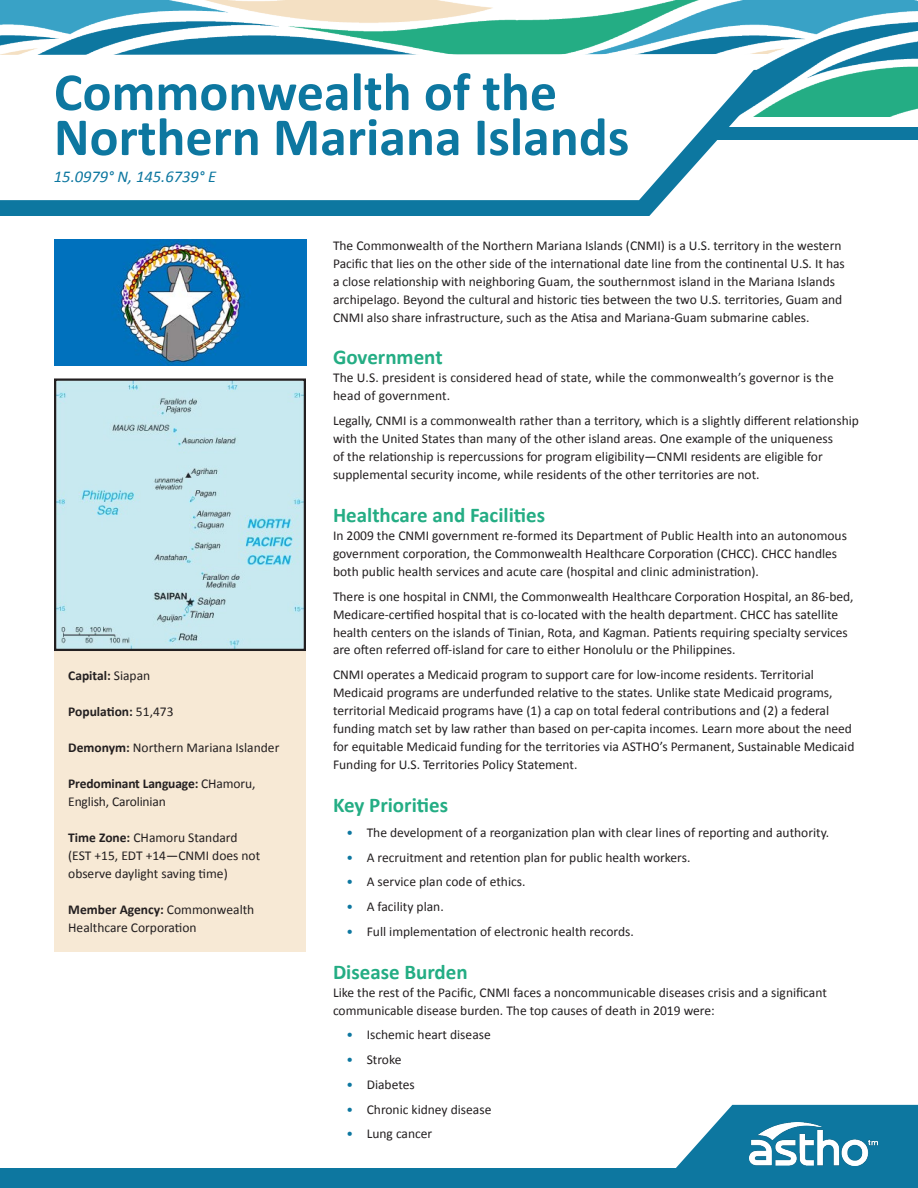
<style>
.page{position:relative;width:918px;height:1188px;background:#fff}
.page>*{position:absolute;margin:0;border:0;box-sizing:border-box;transform-origin:0 0}
.t1{font:700 54px/45px "Calibri";color:#0d77a0}
.t2{font:700 21px "Calibri";color:#24ad84}
.Body_Copy{font:italic 16.5px "Calibri";color:#0d77a0}
.Body_Copy-2{font:13.5px/18px "Calibri";color:#231f20}
.Body_Copy-3{font:700 13.5px "Calibri";color:#231f20}
.s1{font-weight:400}
.s2{font-weight:700}
.s3{color:#0d77a0}
</style>
<div class="page">
<div style="left:54px;top:641px;width:252px;height:311px;background:#f7e9d5"></div>
<div style="left:499px;top:127px;width:419px;height:13px;background:#0d77a0"></div>
<img style="left:0;top:0;width:918px;height:117px">
<svg style="left:0;top:70px;width:780px;height:146px;fill:#0d77a0"></svg>
<svg style="left:0;top:54px;width:768px;height:146px"></svg>
<img style="left:54px;top:239px;width:252px;height:126px">
<img style="left:57px;top:381px;width:246px;height:267px">
<div style="left:54px;top:378px;width:252px;height:273px;border:2px solid #231f20"></div>
<div style="left:0;top:1169px;width:918px;height:19px;background:#0d77a0"></div>
<svg style="left:658px;top:1105px;width:260px;height:64px"></svg>
<img style="left:749px;top:1122px;width:128px;height:44px">
<p class="t1" style="left:54px;top:68px;width:577px">Commonwealth of the<br>Northern Mariana Islands</p>
<p class="Body_Copy" style="left:54px;top:167px;width:164px">15.0979° N, 145.6739° E</p>
<p class="Body_Copy-3" style="left:68px;top:666px;width:84px">Capital: <span class="s1">Siapan</span></p>
<p class="Body_Copy-3" style="left:68px;top:702px;width:107px">Population: <span class="s1">51,473</span></p>
<p class="Body_Copy-2" style="left:68px;top:738px;width:213px"><span class="s2">Demonym:</span> Northern Mariana Islander</p>
<p class="Body_Copy-2" style="left:68px;top:774px;width:189px"><span class="s2">Predominant Language:</span> CHamoru,<br>English, Carolinian</p>
<p class="Body_Copy-2" style="left:68px;top:828px;width:194px"><span class="s2">Time Zone:</span> CHamoru Standard (EST +15, EDT +14—CNMI does not observe daylight saving time)</p>
<p class="Body_Copy-2" style="left:68px;top:900px;width:188px"><span class="s2">Member Agency:</span> Commonwealth<br>Healthcare Corporation</p>
<p class="Body_Copy-2" style="left:333px;top:236px;width:513px">The Commonwealth of the Northern Mariana Islands (CNMI) is a U.S. territory in the western Pacific that lies on the other side of the international date line from the continental U.S. It has a close relationship with neighboring Guam, the southernmost island in the Mariana Islands archipelago. Beyond the cultural and historic ties between the two U.S. territories, Guam and CNMI also share infrastructure, such as the Atisa and Mariana-Guam submarine cables.</p>
<h2 class="t2" style="left:333px;top:342px;width:111px">Government</h2>
<h2 class="Body_Copy-2" style="left:333px;top:369px;width:502px">The U.S. president is considered head of state, while the commonwealth’s governor is the head of government.</h2>
<h2 class="Body_Copy-2" style="left:333px;top:412px;width:527px">Legally, CNMI is a commonwealth rather than a territory, which is a slightly different relationship with the United States than many of the other island areas. One example of the uniqueness<br>of the relationship is repercussions for program eligibility—CNMI residents are eligible for supplemental security income, while residents of the other territories are not.</h2>
<h2 class="t2" style="left:333px;top:500px;width:214px">Healthcare and Facilities</h2>
<h2 class="Body_Copy-2" style="left:333px;top:526px;width:516px">In 2009 the CNMI government re-formed its Department of Public Health into an autonomous government corporation, the Commonwealth Healthcare Corporation (CHCC). CHCC handles both public health services and acute care (hospital and clinic administration).</h2>
<h2 class="Body_Copy-2" style="left:333px;top:587px;width:522px">There is one hospital in CNMI, the Commonwealth Healthcare Corporation Hospital, an 86-bed, Medicare-certified hospital that is co-located with the health department. CHCC has satellite health centers on the islands of Tinian, Rota, and Kagman. Patients requiring specialty services are often referred off-island for care to either Honolulu or the Philippines.</h2>
<h2 class="Body_Copy-2" style="left:333px;top:666px;width:523px">CNMI operates a Medicaid program to support care for low-income residents. Territorial Medicaid programs are underfunded relative to the states. Unlike state Medicaid programs, territorial Medicaid programs have (1) a cap on total federal contributions and (2) a federal funding match set by law rather than based on per-capita incomes. Learn more about the need for equitable Medicaid funding for the territories via ASTHO’s Permanent, Sustainable Medicaid Funding for U.S. Territories Policy Statement.</h2>
<h2 class="t2" style="left:333px;top:790px;width:117px">Key Priorities</h2>
<p class="Body_Copy-2" style="left:346px;top:823px;width:484px"><span class="s3">•</span> The development of a reorganization plan with clear lines of reporting and authority.</p>
<p class="Body_Copy-2" style="left:346px;top:848px;width:345px"><span class="s3">•</span> A recruitment and retention plan for public health workers.</p>
<p class="Body_Copy-2" style="left:346px;top:873px;width:181px"><span class="s3">•</span> A service plan code of ethics.</p>
<p class="Body_Copy-2" style="left:346px;top:898px;width:99px"><span class="s3">•</span> A facility plan.</p>
<p class="Body_Copy-2" style="left:346px;top:922px;width:289px"><span class="s3">•</span> Full implementation of electronic health records.</p>
<h2 class="t2" style="left:333px;top:957px;width:136px">Disease Burden</h2>
<h2 class="Body_Copy-2" style="left:333px;top:983px;width:495px">Like the rest of the Pacific, CNMI faces a noncommunicable diseases crisis and a significant communicable disease burden. The top causes of death in 2019 were:</h2>
<p class="Body_Copy-2" style="left:346px;top:1026px;width:146px"><span class="s3">•</span> Ischemic heart disease</p>
<p class="Body_Copy-2" style="left:346px;top:1051px;width:57px"><span class="s3">•</span> Stroke</p>
<p class="Body_Copy-2" style="left:346px;top:1075px;width:70px"><span class="s3">•</span> Diabetes</p>
<p class="Body_Copy-2" style="left:346px;top:1100px;width:146px"><span class="s3">•</span> Chronic kidney disease</p>
<p class="Body_Copy-2" style="left:346px;top:1125px;width:87px"><span class="s3">•</span> Lung cancer</p>
</div>
